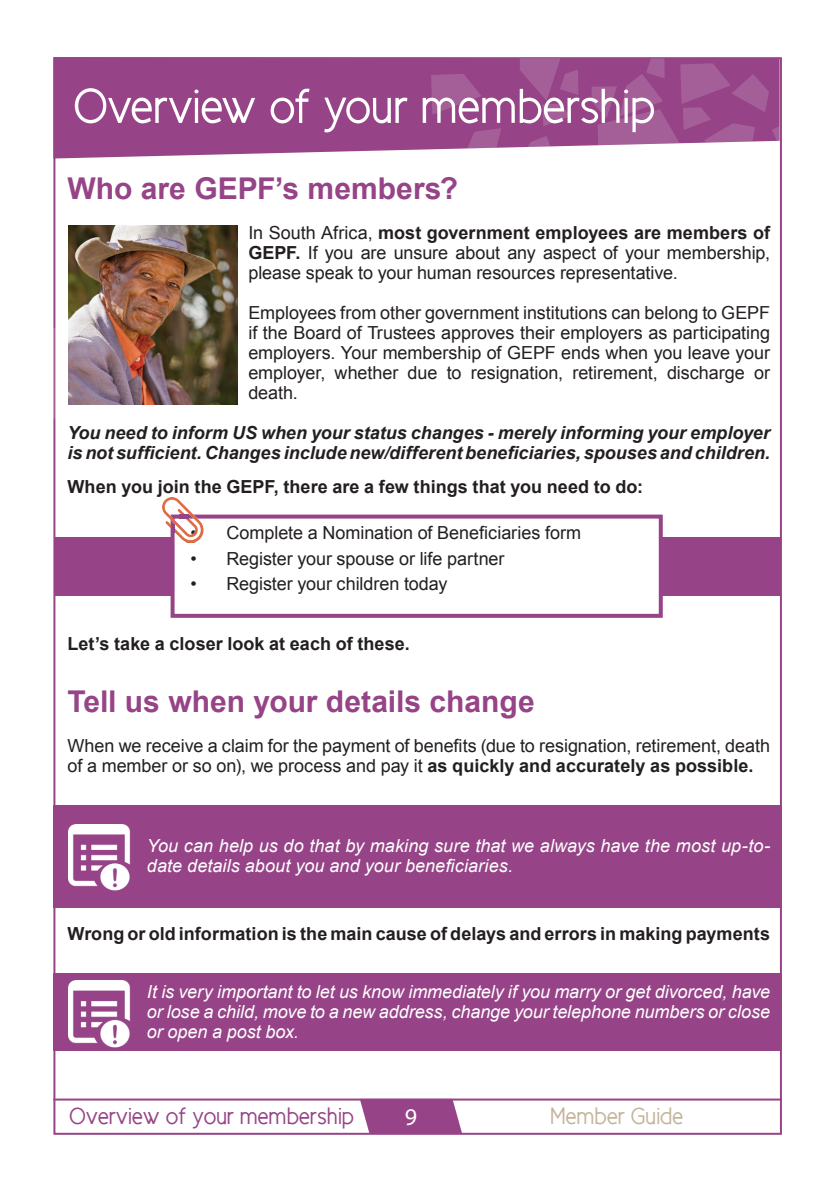
<style>
.page{position:relative;width:836px;height:1189px;background:#fff}
.page>*{position:absolute;margin:0;border:0;box-sizing:border-box;transform-origin:0 0}
.t1{font:50px "New Cicle Gordita";letter-spacing:-.01em;color:#fff}
.t2{font:700 30px "Arial";color:#964487}
.t3{font:24px "New Cicle Gordita";color:#964487}
.t4{font:24px "New Cicle Gordita";color:#c3b49b}
.t5{font:24px "Myriad Pro";color:#fff}
.t6{font:18px/20px "Arial";letter-spacing:-.005em;color:#231f20;text-align:justify}
.t7{font:italic 18px/20px "Arial";color:#fff}
.t8{font:700 18px "Arial";color:#231f20}
.t9{font:italic 700 18px/20px "Arial";color:#231f20}
.s1{font-weight:700}
</style>
<div class="page">
<hr style="left:53px;top:1098px;width:728px;height:2px;background:#964487">
<svg style="left:360px;top:1098px;width:102px;height:35px;background:#a05692"></svg>
<svg style="left:53px;top:328px;width:96px;height:125px"></svg>
<div style="left:53px;top:57px;width:465px;height:101px;background:#964487"></div>
<svg style="left:431px;top:74px;width:50px;height:41px;background:#9f5592"></svg>
<svg style="left:463px;top:128px;width:38px;height:30px"></svg>
<svg style="left:471px;top:57px;width:33px;height:1px"></svg>
<svg style="left:518px;top:57px;width:261px;height:91px;background:#a05692"></svg>
<div style="left:53px;top:805px;width:728px;height:103px;background:#964487"></div>
<div style="left:53px;top:973px;width:728px;height:78px;background:#964487"></div>
<img style="left:69px;top:824px;width:62px;height:67px">
<img style="left:69px;top:980px;width:62px;height:67px">
<div style="left:170px;top:514px;width:492px;height:104px;border:4px solid #964487"></div>
<div style="left:55px;top:537px;width:118px;height:58px;background:#964487"></div>
<div style="left:662px;top:537px;width:117px;height:58px;background:#964487"></div>
<img style="left:69px;top:226px;width:168px;height:178px">
<img style="left:162px;top:497px;width:44px;height:46px">
<hr style="left:179px;top:514px;width:10px;height:4px;background:#964487">
<svg style="left:171px;top:524px;width:3px;height:9px"></svg>
<p class="t1" style="left:74px;top:80px;width:583px">Overview of your membership</p>
<p class="t2" style="left:68px;top:168px;width:392px">Who are GEPF’s members?</p>
<p class="t6" style="left:248px;top:223px;width:523px">In South Africa, <span class="s1">most government employees are members of GEPF.</span> If you are unsure about any aspect of your membership, please speak to your human resources representative.</p>
<p class="t6" style="left:248px;top:303px;width:523px">Employees from other government institutions can belong to GEPF if the Board of Trustees approves their employers as participating employers. Your membership of GEPF ends when you leave your employer, whether due to resignation, retirement, discharge or death.</p>
<p class="t9" style="left:68px;top:423px;width:704px">You need to inform US when your status changes - merely informing your employer is not sufficient. Changes include new/different beneficiaries, spouses and children.</p>
<p class="t8" style="left:68px;top:475px;width:577px">When you join the GEPF, there are a few things that you need to do:</p>
<p class="t6" style="left:190px;top:523px;width:392px">• Complete a Nomination of Beneficiaries form</p>
<p class="t6" style="left:190px;top:548px;width:315px">• Register your spouse or life partner</p>
<p class="t6" style="left:190px;top:574px;width:258px">• Register your children today</p>
<p class="t8" style="left:68px;top:632px;width:343px">Let’s take a closer look at each of these.</p>
<p class="t2" style="left:68px;top:681px;width:468px">Tell us when your details change</p>
<p class="t6" style="left:68px;top:736px;width:703px">When we receive a claim for the payment of benefits (due to resignation, retirement, death of a member or so on), we process and pay it <span class="s1">as quickly and accurately as possible.</span></p>
<p class="t7" style="left:147px;top:836px;width:624px">You can help us do that by making sure that we always have the most up-to&shy;date details about you and your beneficiaries.</p>
<p class="t8" style="left:68px;top:922px;width:704px">Wrong or old information is the main cause of delays and errors in making payments</p>
<p class="t7" style="left:147px;top:982px;width:624px;text-align:justify">It is very important to let us know immediately if you marry or get divorced, have or lose a child, move to a new address, change your telephone numbers or close or open a post box.</p>
<p class="t3" style="left:70px;top:1103px;width:286px">Overview of your membership</p>
<p class="t5" style="left:404px;top:1102px;width:14px">9</p>
<h3 class="t4" style="left:550px;top:1103px;width:134px">Member Guide</h3>
</div>
